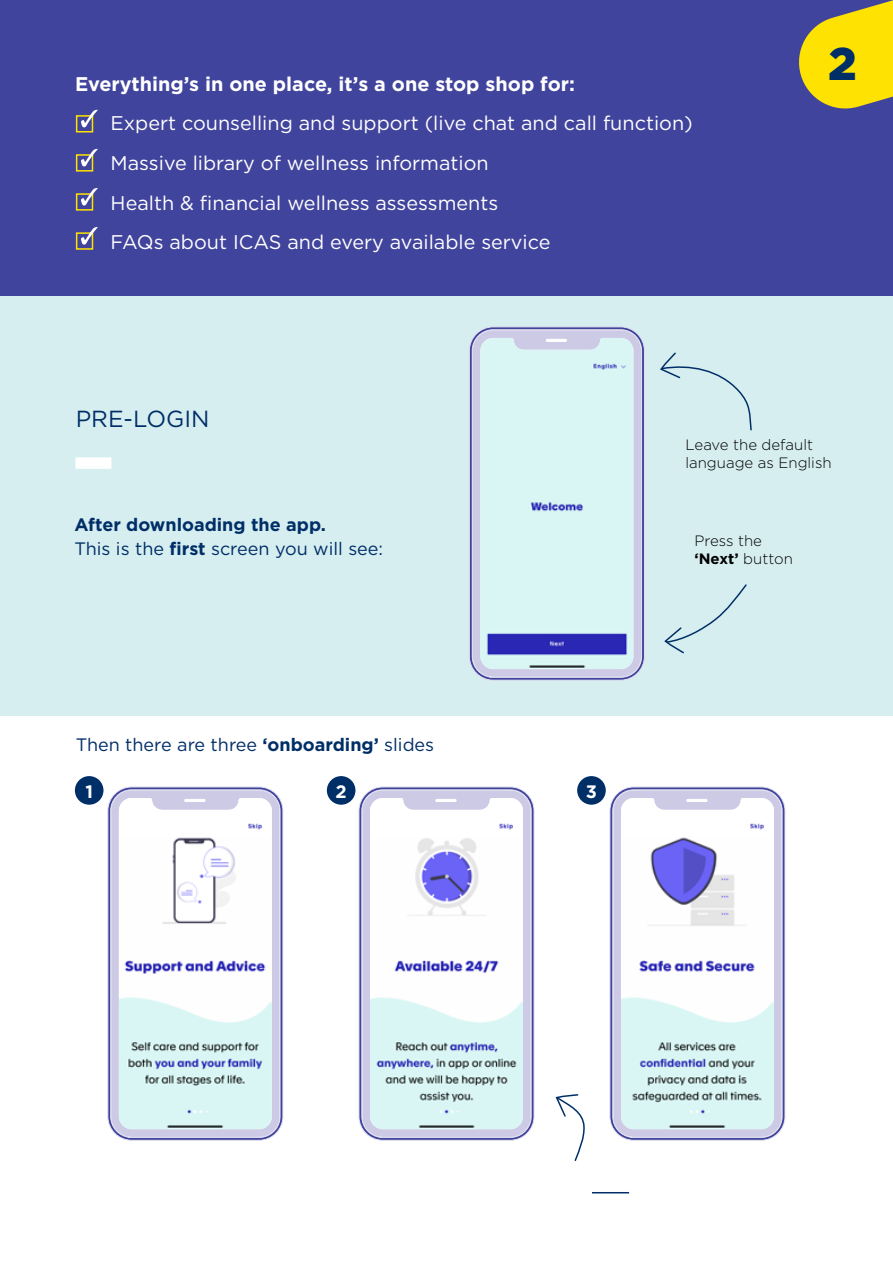
<style>
.page{position:relative;width:893px;height:1263px;background:#fff}
.page>*{position:absolute;margin:0;border:0;box-sizing:border-box;transform-origin:0 0}
.t1{font:900 45.9px "Gotham";color:#002e67}
.t2{font:23.25px "Gotham";color:#002e67}
.t3{font:19.8px/39.6px "Gotham";color:#fff}
.t4{font:700 19.8px "Gotham";color:#fff}
.t5{font:700 18px/24px "Gotham";color:#002e67}
.t6{font:18px "Gotham";color:#002e67}
.t7{font:700 18px "Gotham";color:#fff}
.t8{font:300 15px/18px "Gotham";color:#000}
.s1{font-weight:400}
.s2{font-weight:700}
</style>
<div class="page">
<div style="left:0;top:0;width:893px;height:716px;background:#d6eef0"></div>
<div style="left:0;top:0;width:893px;height:296px;background:#41449c"></div>
<div style="left:76px;top:115px;width:17px;height:17px;border:2px solid #fee202"></div>
<svg style="left:81px;top:110px;width:17px;height:17px"></svg>
<div style="left:76px;top:193px;width:17px;height:18px;border:2px solid #fee202"></div>
<svg style="left:81px;top:188px;width:17px;height:18px"></svg>
<div style="left:76px;top:232px;width:17px;height:18px;border:2px solid #fee202"></div>
<svg style="left:81px;top:227px;width:17px;height:18px"></svg>
<div style="left:76px;top:154px;width:17px;height:18px;border:2px solid #fee202"></div>
<svg style="left:81px;top:149px;width:17px;height:17px"></svg>
<svg style="left:660px;top:352px;width:92px;height:79px"></svg>
<svg style="left:664px;top:584px;width:83px;height:70px"></svg>
<svg style="left:555px;top:1094px;width:30px;height:67px"></svg>
<svg style="left:469px;top:326px;width:176px;height:355px;background:#bbbbdc"></svg>
<img style="left:480px;top:338px;width:153px;height:331px">
<svg style="left:107px;top:786px;width:177px;height:355px;background:#bfbede"></svg>
<img style="left:119px;top:798px;width:153px;height:331px">
<svg style="left:358px;top:786px;width:177px;height:355px;background:#bebdde"></svg>
<img style="left:370px;top:798px;width:153px;height:331px">
<svg style="left:609px;top:786px;width:177px;height:355px;background:#bfbdde"></svg>
<img style="left:621px;top:798px;width:153px;height:331px">
<div style="left:75px;top:457px;width:36px;height:12px;background:#fff"></div>
<div style="left:75px;top:776px;width:28px;height:29px;background:#002e67;border-radius:50%"></div>
<div style="left:327px;top:776px;width:28px;height:29px;background:#002e67;border-radius:50%"></div>
<div style="left:577px;top:776px;width:29px;height:29px;background:#002e67;border-radius:50%"></div>
<hr style="left:592px;top:1192px;width:37px;height:1px;background:#002e67">
<svg style="left:799px;top:0;width:94px;height:109px"></svg>
<p class="t4" style="left:75px;top:71px;width:501px">Everything’s in one place, it’s a one stop shop for:</p>
<p class="t3" style="left:111px;top:103px;width:584px">Expert counselling and support (live chat and call function)<br>Massive library of wellness information<br>Health &amp; financial wellness assessments<br>FAQs about ICAS and every available service</p>
<p class="t2" style="left:76px;top:404px;width:135px">PRE-LOGIN</p>
<h1 class="t1" style="left:828px;top:32px;width:30px">2</h1>
<p class="t5" style="left:74px;top:513px;width:310px">After downloading the app.<br><span class="s1">This is the</span> first <span class="s1">screen you will see:</span></p>
<p class="t6" style="left:76px;top:733px;width:360px">Then there are three <span class="s2">‘onboarding’</span> slides</p>
<p class="t7" style="left:85px;top:779px;width:9px">1</p>
<p class="t7" style="left:336px;top:779px;width:13px">2</p>
<p class="t7" style="left:586px;top:779px;width:13px">3</p>
<p class="t8" style="left:685px;top:435px;width:148px">Leave the default language as English</p>
<p class="t8" style="left:694px;top:531px;width:100px">Press the <span class="s2">‘Next’</span> button</p>
</div>
